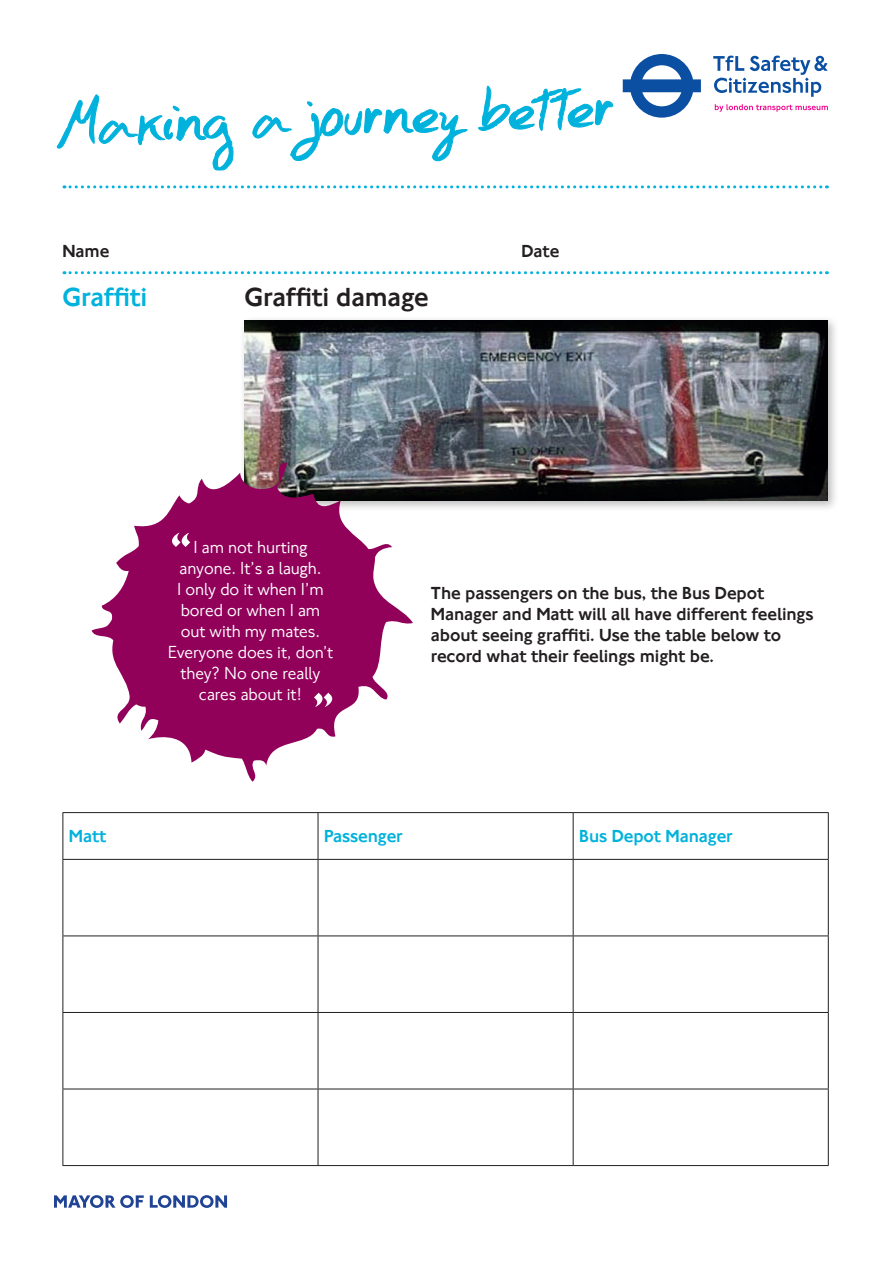
<style>
.page{position:relative;width:893px;height:1263px;background:#fff}
.page>*{position:absolute;margin:0;border:0;box-sizing:border-box;transform-origin:0 0}
.HardTest_Header{font:75px "Hand Test";color:#00b2dc}
.Side_body_bold{font:500 52.5px "NJ Font";color:#fff}
.t1{font:500 27px "NJ Font";letter-spacing:-.005em;color:#231f20}
.t2{font:500 27px "NJ Font";letter-spacing:-.005em;color:#00b2dc}
.Body_Bold{font:500 18px/21px "NJ Font";letter-spacing:-.005em;color:#231f20}
.Body_Text{font:18px/21px "NJ Font";letter-spacing:-.005em;color:#fff;text-align:center}
.Side_body_bold-2{font:500 18px "NJ Font";letter-spacing:-.005em;color:#00b2dc}
</style>
<div class="page">
<svg style="left:64px;top:185px;width:763px;height:3px"></svg>
<svg style="left:57px;top:94px;width:177px;height:77px"></svg>
<svg style="left:252px;top:101px;width:216px;height:60px"></svg>
<svg style="left:478px;top:85px;width:135px;height:46px"></svg>
<svg style="left:623px;top:54px;width:78px;height:64px"></svg>
<svg style="left:713px;top:56px;width:115px;height:41px"></svg>
<svg style="left:715px;top:104px;width:113px;height:8px"></svg>
<svg style="left:54px;top:1195px;width:90px;height:13px"></svg>
<svg style="left:150px;top:1195px;width:77px;height:13px"></svg>
<svg style="left:64px;top:271px;width:763px;height:3px"></svg>
<div style="left:239px;top:315px;width:600px;height:197px;background:#231f20;opacity:.3"></div>
<img style="left:244px;top:320px;width:584px;height:181px">
<svg style="left:92px;top:462px;width:321px;height:320px;fill:#91015a"></svg>
<hr style="left:63px;top:812px;width:255px;height:1px;background:#231f20">
<hr style="left:63px;top:813px;width:1px;height:46px;background:#231f20">
<hr style="left:318px;top:812px;width:255px;height:1px;background:#231f20">
<hr style="left:318px;top:813px;width:1px;height:46px;background:#231f20">
<hr style="left:573px;top:812px;width:256px;height:1px;background:#231f20">
<hr style="left:573px;top:813px;width:1px;height:46px;background:#231f20">
<hr style="left:828px;top:813px;width:1px;height:46px;background:#231f20">
<hr style="left:63px;top:859px;width:255px;height:1px;background:#231f20">
<hr style="left:318px;top:859px;width:255px;height:1px;background:#231f20">
<hr style="left:573px;top:859px;width:256px;height:1px;background:#231f20">
<hr style="left:63px;top:860px;width:1px;height:75px;background:#231f20">
<hr style="left:318px;top:860px;width:1px;height:75px;background:#231f20">
<hr style="left:573px;top:860px;width:1px;height:75px;background:#231f20">
<hr style="left:828px;top:860px;width:1px;height:75px;background:#231f20">
<hr style="left:63px;top:935px;width:255px;height:1px;background:#231f20">
<hr style="left:63px;top:936px;width:1px;height:76px;background:#231f20">
<hr style="left:318px;top:935px;width:255px;height:1px;background:#231f20">
<hr style="left:318px;top:936px;width:1px;height:76px;background:#231f20">
<hr style="left:573px;top:935px;width:256px;height:1px;background:#231f20">
<hr style="left:573px;top:936px;width:1px;height:76px;background:#231f20">
<hr style="left:828px;top:936px;width:1px;height:76px;background:#231f20">
<hr style="left:63px;top:1012px;width:255px;height:1px;background:#231f20">
<hr style="left:63px;top:1013px;width:1px;height:76px;background:#231f20">
<hr style="left:318px;top:1012px;width:255px;height:1px;background:#231f20">
<hr style="left:318px;top:1013px;width:1px;height:76px;background:#231f20">
<hr style="left:573px;top:1012px;width:256px;height:1px;background:#231f20">
<hr style="left:573px;top:1013px;width:1px;height:76px;background:#231f20">
<hr style="left:828px;top:1013px;width:1px;height:76px;background:#231f20">
<hr style="left:63px;top:1089px;width:255px;height:1px;background:#231f20">
<hr style="left:63px;top:1089px;width:1px;height:76px;background:#231f20">
<hr style="left:318px;top:1089px;width:255px;height:1px;background:#231f20">
<hr style="left:318px;top:1089px;width:1px;height:76px;background:#231f20">
<hr style="left:573px;top:1089px;width:256px;height:1px;background:#231f20">
<hr style="left:573px;top:1089px;width:1px;height:76px;background:#231f20">
<hr style="left:828px;top:1089px;width:1px;height:76px;background:#231f20">
<hr style="left:63px;top:1165px;width:255px;height:1px;background:#231f20">
<hr style="left:318px;top:1165px;width:255px;height:1px;background:#231f20">
<hr style="left:573px;top:1165px;width:256px;height:1px;background:#231f20">
<p class="HardTest_Header" style="left:54px;top:74px;width:559px;rotate:-2deg">Making a journey better</p>
<p class="Body_Bold" style="left:63px;top:241px;width:48px">Name</p>
<p class="Body_Bold" style="left:522px;top:241px;width:39px">Date</p>
<p class="t2" style="left:63px;top:280px;width:86px">Graffiti</p>
<p class="t1" style="left:244px;top:280px;width:186px">Graffiti damage</p>
<p class="Side_body_bold" style="left:170px;top:519px;width:23px">“</p>
<p class="Body_Text" style="left:168px;top:537px;width:167px">I am not hurting anyone. It’s a laugh.<br>I only do it when I’m bored or when I am out with my mates.<br>Everyone does it, don’t they? No one really cares about it!</p>
<p class="Side_body_bold" style="left:312px;top:679px;width:23px">”</p>
<p class="Body_Bold" style="left:431px;top:583px;width:384px">The passengers on the bus, the Bus Depot Manager and Matt will all have different feelings about seeing graffiti. Use the table below to record what their feelings might be.</p>
<p class="Side_body_bold-2" style="left:69px;top:825px;width:39px">Matt</p>
<p class="Side_body_bold-2" style="left:324px;top:825px;width:80px">Passenger</p>
<p class="Side_body_bold-2" style="left:579px;top:825px;width:155px">Bus Depot Manager</p>
</div>
